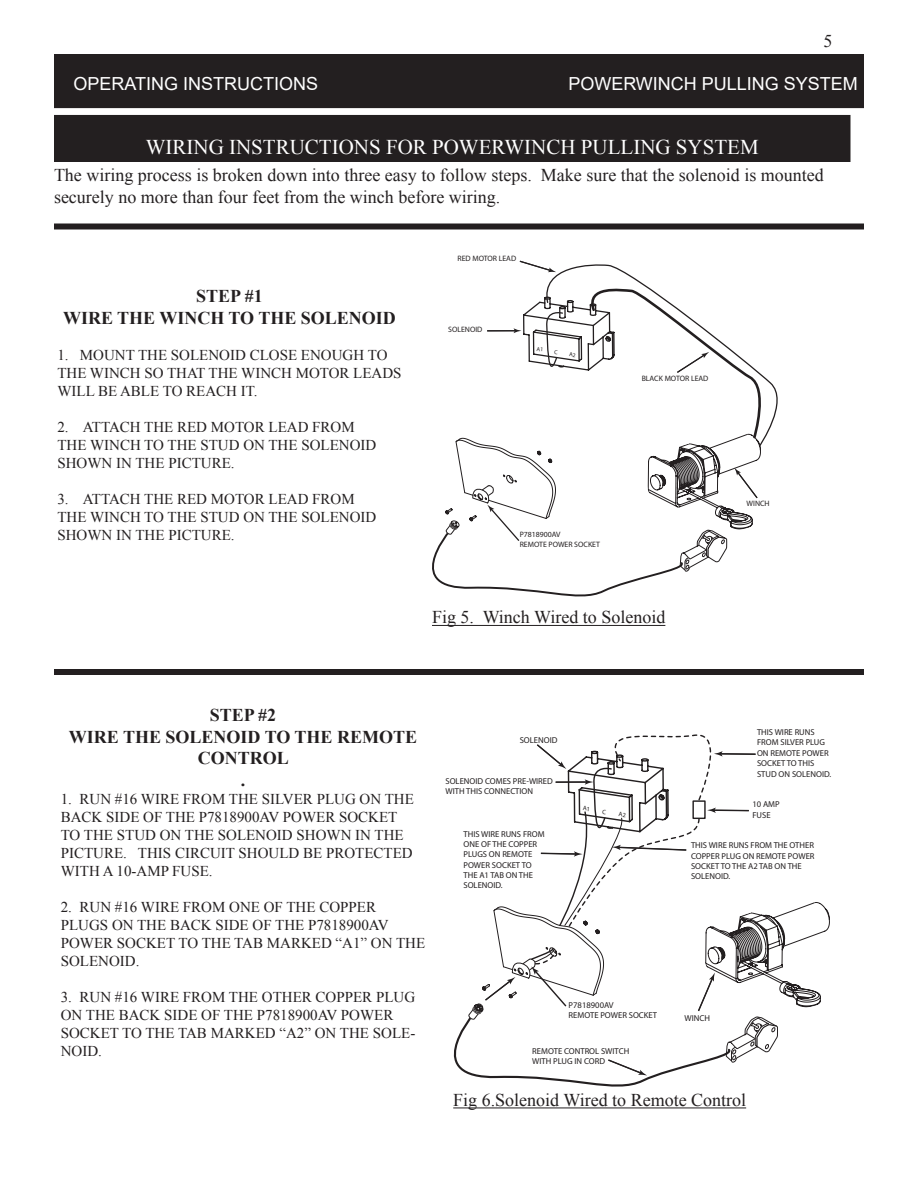
<style>
.page{position:relative;width:918px;height:1188px;background:#fff}
.page>*{position:absolute;margin:0;border:0;box-sizing:border-box;transform-origin:0 0}
.t1{font:21px "Times New Roman";color:#fff}
.t2{font:18px/21.6px "Times New Roman";color:#231f20}
.t3{font:700 18px/21.6px "Times New Roman";color:#231f20;text-align:center}
.t4{font:18px "Arial";color:#fff}
.t5{font:15px/18px "Times New Roman";color:#231f20}
.t6{font:8.55px/10.4px "Myriad";color:#231f20}
.t7{font:7.8px/9.4px "Myriad";color:#231f20}
</style>
<div class="page">
<div style="left:55px;top:55px;width:808px;height:52px;background:#231f20"></div>
<div style="left:54px;top:54px;width:810px;height:54px;border:2px solid #231f20"></div>
<div style="left:54px;top:669px;width:810px;height:6px;background:#231f20"></div>
<div style="left:54px;top:224px;width:810px;height:6px;background:#231f20"></div>
<svg style="left:548px;top:264px;width:230px;height:167px"></svg>
<svg style="left:519px;top:260px;width:37px;height:12px"></svg>
<div style="left:55px;top:116px;width:795px;height:45px;background:#231f20"></div>
<div style="left:54px;top:115px;width:796px;height:47px;border:2px solid #231f20"></div>
<hr style="left:432px;top:625px;width:233px;height:1px;background:#231f20">
<hr style="left:453px;top:1108px;width:293px;height:1px;background:#231f20">
<svg style="left:432px;top:285px;width:337px;height:312px"></svg>
<svg style="left:453px;top:734px;width:377px;height:353px"></svg>
<p class="t2" style="left:824px;top:30px;width:10px">5</p>
<p class="t4" style="left:74px;top:71px;width:246px">OPERATING INSTRUCTIONS</p>
<p class="t4" style="left:568px;top:71px;width:291px">POWERWINCH PULLING SYSTEM</p>
<p class="t1" style="left:146px;top:133px;width:615px">WIRING INSTRUCTIONS FOR POWERWINCH PULLING SYSTEM</p>
<p class="t2" style="left:54px;top:164px;width:771px">The wiring process is broken down into three easy to follow steps. Make sure that the solenoid is mounted securely no more than four feet from the winch before wiring.</p>
<p class="t3" style="left:196px;top:285px;width:68px">STEP #1</p>
<p class="t3" style="left:63px;top:307px;width:334px">WIRE THE WINCH TO THE SOLENOID</p>
<p class="t5" style="left:57px;top:346px;width:346px">1. MOUNT THE SOLENOID CLOSE ENOUGH TO<br>THE WINCH SO THAT THE WINCH MOTOR LEADS<br>WILL BE ABLE TO REACH IT.</p>
<p class="t5" style="left:57px;top:418px;width:321px">2. ATTACH THE RED MOTOR LEAD FROM<br>THE WINCH TO THE STUD ON THE SOLENOID<br>SHOWN IN THE PICTURE.</p>
<p class="t5" style="left:57px;top:490px;width:321px">3. ATTACH THE RED MOTOR LEAD FROM<br>THE WINCH TO THE STUD ON THE SOLENOID<br>SHOWN IN THE PICTURE.</p>
<p class="t7" style="left:458px;top:254px;width:60px">RED MOTOR LEAD</p>
<p class="t7" style="left:448px;top:325px;width:36px">SOLENOID</p>
<p class="t7" style="left:642px;top:374px;width:68px">BLACK MOTOR LEAD</p>
<p class="t7" style="left:520px;top:530px;width:82px">P7818900AV<br>REMOTE POWER SOCKET</p>
<p class="t2" style="left:432px;top:606px;width:235px">Fig 5. Winch Wired to Solenoid</p>
<p class="t7" style="left:747px;top:499px;width:25px">WINCH</p>
<p class="t3" style="left:210px;top:704px;width:68px">STEP #2</p>
<p class="t3" style="left:69px;top:725px;width:350px">WIRE THE SOLENOID TO THE REMOTE<br>CONTROL</p>
<p class="t3" style="left:241px;top:768px;width:6px">.</p>
<p class="t5" style="left:61px;top:789px;width:355px">1. RUN #16 WIRE FROM THE SILVER PLUG ON THE BACK SIDE OF THE P7818900AV POWER SOCKET TO THE STUD ON THE SOLENOID SHOWN IN THE PICTURE. THIS CIRCUIT SHOULD BE PROTECTED WITH A 10-AMP FUSE.</p>
<p class="t5" style="left:61px;top:897px;width:366px">2. RUN #16 WIRE FROM ONE OF THE COPPER<br>PLUGS ON THE BACK SIDE OF THE P7818900AV<br>POWER SOCKET TO THE TAB MARKED “A1” ON THE<br>SOLENOID.</p>
<p class="t5" style="left:61px;top:987px;width:356px">3. RUN #16 WIRE FROM THE OTHER COPPER PLUG<br>ON THE BACK SIDE OF THE P7818900AV POWER<br>SOCKET TO THE TAB MARKED “A2” ON THE SOLE-<br>NOID.</p>
<p class="t6" style="left:520px;top:735px;width:39px">SOLENOID</p>
<p class="t6" style="left:445px;top:776px;width:109px">SOLENOID COMES PRE-WIRED<br>WITH THIS CONNECTION</p>
<p class="t6" style="left:757px;top:727px;width:76px">THIS WIRE RUNS<br>FROM SILVER PLUG<br>ON REMOTE POWER<br>SOCKET TO THIS<br>STUD ON SOLENOID.</p>
<p class="t6" style="left:752px;top:800px;width:29px">10 AMP<br>FUSE</p>
<p class="t6" style="left:463px;top:829px;width:83px">THIS WIRE RUNS FROM<br>ONE OF THE COPPER<br>PLUGS ON REMOTE<br>POWER SOCKET TO<br>THE A1 TAB ON THE<br>SOLENOID.</p>
<p class="t6" style="left:691px;top:841px;width:125px">THIS WIRE RUNS FROM THE OTHER<br>COPPER PLUG ON REMOTE POWER<br>SOCKET TO THE A2 TAB ON THE<br>SOLENOID.</p>
<p class="t6" style="left:569px;top:1000px;width:90px">P7818900AV<br>REMOTE POWER SOCKET</p>
<p class="t6" style="left:532px;top:1046px;width:98px">REMOTE CONTROL SWITCH<br>WITH PLUG IN CORD</p>
<p class="t6" style="left:685px;top:1013px;width:27px">WINCH</p>
<p class="t2" style="left:453px;top:1089px;width:294px">Fig 6.Solenoid Wired to Remote Control</p>
</div>
